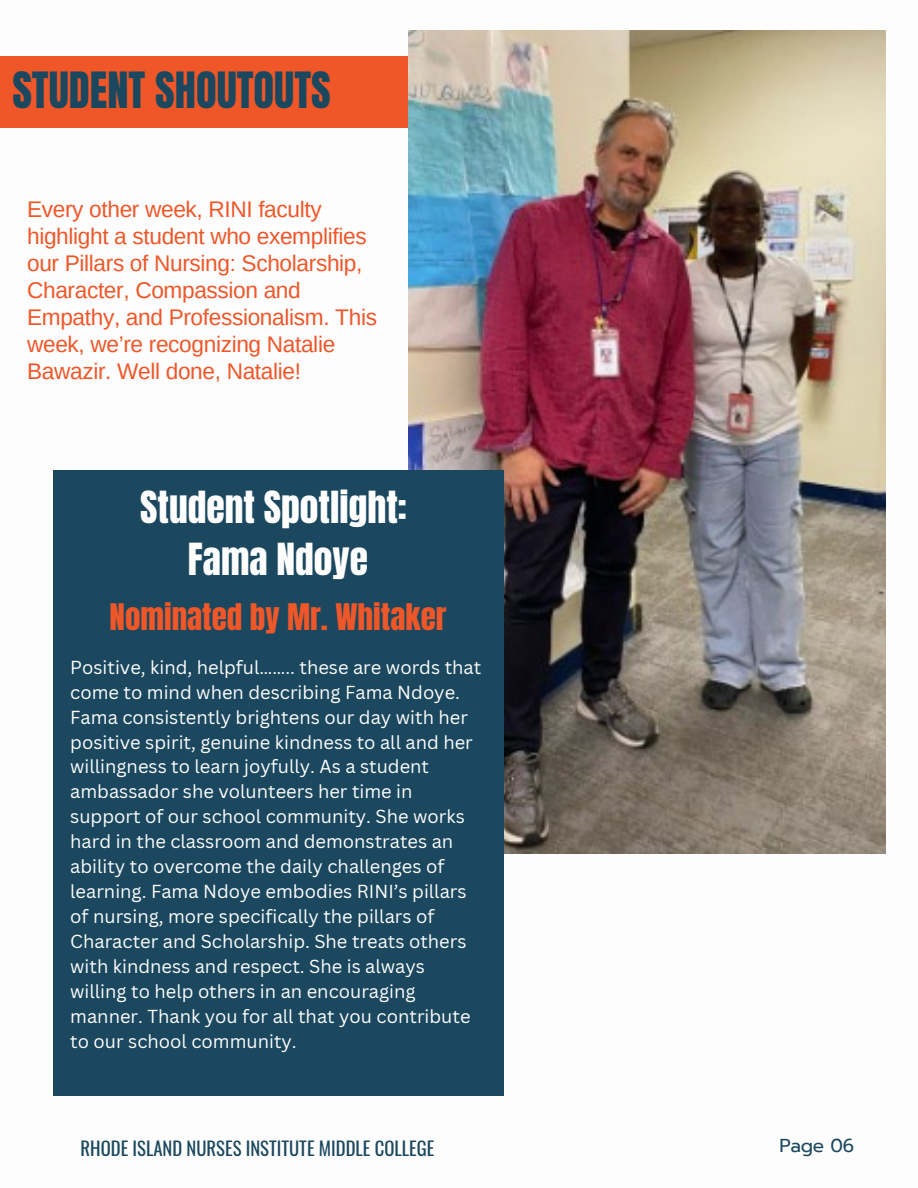
<style>
.page{position:relative;width:918px;height:1188px;background:#fff}
.page>*{position:absolute;margin:0;border:0;box-sizing:border-box;transform-origin:0 0}
.t1{font:42.45px "Anton";color:#1b485f}
.t2{font:37.65px/51.8px "Anton";color:#fdfdfd;text-align:center}
.t3{font:31.2px "Anton";color:#ef5729}
.t4{font:22.65px/27px "Arimo";letter-spacing:-.015em;color:#ef5729}
.t5{font:18.75px "Oswald";color:#1b485f}
.t6{font:18.6px "Prompt";letter-spacing:-.015em;color:#1b485e}
.t7{font:18.3px/24.9px "Canva Sans";color:#fdfdfd}
</style>
<div class="page">
<div style="left:0;top:56px;width:503px;height:72px;background:#ef5729"></div>
<img style="left:409px;top:30px;width:477px;height:824px">
<div style="left:53px;top:470px;width:450px;height:626px;background:#1b485e"></div>
<h1 class="t1" style="left:12px;top:60px;width:320px">STUDENT SHOUTOUTS</h1>
<p class="t4" style="left:27px;top:196px;width:351px">Every other week, RINI faculty highlight a student who exemplifies our Pillars of Nursing: Scholarship, Character, Compassion and Empathy, and Professionalism. This week, we’re recognizing Natalie Bawazir. Well done, Natalie!</p>
<h4 class="t2" style="left:140px;top:482px;width:268px">Student Spotlight:<br>Fama Ndoye</h4>
<h2 class="t3" style="left:110px;top:594px;width:339px">Nominated by Mr. Whitaker</h2>
<h3 class="t7" style="left:70px;top:654px;width:413px">Positive, kind, helpful…….. these are words that come to mind when describing Fama Ndoye.<br>Fama consistently brightens our day with her positive spirit, genuine kindness to all and her willingness to learn joyfully. As a student ambassador she volunteers her time in support of our school community. She works hard in the classroom and demonstrates an ability to overcome the daily challenges of learning. Fama Ndoye embodies RINI’s pillars of nursing, more specifically the pillars of Character and Scholarship. She treats others with kindness and respect. She is always willing to help others in an encouraging manner. Thank you for all that you contribute to our school community.</h3>
<p class="t5" style="left:81px;top:1134px;width:355px">RHODE ISLAND NURSES INSTITUTE MIDDLE COLLEGE</p>
<p class="t6" style="left:780px;top:1132px;width:76px">Page 06</p>
</div>
